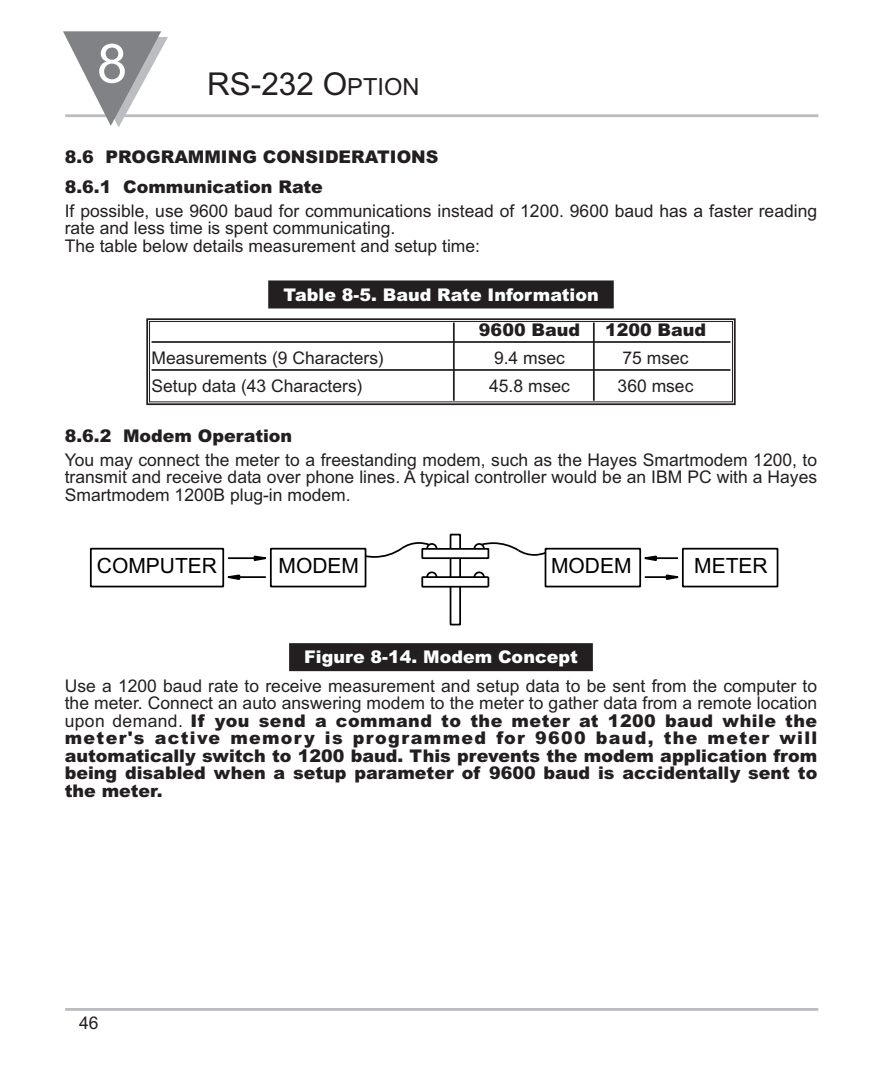
<style>
.page{position:relative;width:882px;height:1071px;background:#fff}
.page>*{position:absolute;margin:0;border:0;box-sizing:border-box;transform-origin:0 0}
.t1{font:54.25px "Arial";color:#fff}
.t2{font:31.5px "Arial";color:#231f20}
.t3{font:21px "Arial";color:#000}
.t4{font:900 17.5px/17.5px "Arial";color:#231f20}
.t5{font:17.5px/17.5px "Arial";color:#231f20}
.t6{font:900 17.5px "Arial";color:#fff}
.s1{font-size:23.62px}
.s2{font-weight:400}
</style>
<div class="page">
<hr style="left:65px;top:114px;width:753px;height:3px;background:#bcbdc0">
<hr style="left:65px;top:1008px;width:753px;height:3px;background:#bcbdc0">
<svg style="left:63px;top:31px;width:105px;height:96px"></svg>
<div style="left:268px;top:280px;width:346px;height:28px;background:#231f20"></div>
<div style="left:289px;top:643px;width:304px;height:28px;background:#231f20"></div>
<div style="left:270px;top:548px;width:96px;height:39px;border:2px solid #000"></div>
<div style="left:682px;top:548px;width:96px;height:39px;border:2px solid #000"></div>
<div style="left:545px;top:548px;width:96px;height:39px;border:2px solid #000"></div>
<svg style="left:253px;top:554px;width:20px;height:8px"></svg>
<hr style="left:228px;top:557px;width:27px;height:2px;background:#000">
<svg style="left:224px;top:573px;width:17px;height:8px"></svg>
<hr style="left:239px;top:576px;width:27px;height:2px;background:#000">
<svg style="left:638px;top:554px;width:20px;height:8px"></svg>
<hr style="left:656px;top:557px;width:22px;height:2px;background:#000">
<svg style="left:665px;top:573px;width:20px;height:8px"></svg>
<hr style="left:645px;top:576px;width:22px;height:2px;background:#000">
<div style="left:450px;top:586px;width:11px;height:39px;border:2px solid #000"></div>
<div style="left:450px;top:534px;width:11px;height:16px;border:2px solid #000"></div>
<svg style="left:363px;top:541px;width:185px;height:47px"></svg>
<div style="left:90px;top:548px;width:134px;height:39px;border:2px solid #000"></div>
<div style="left:146px;top:318px;width:590px;height:87px;border:2px solid #231f20"></div>
<div style="left:149px;top:321px;width:584px;height:81px;border:1px solid #231f20"></div>
<hr style="left:152px;top:341px;width:578px;height:2px;background:#231f20">
<hr style="left:152px;top:369px;width:578px;height:2px;background:#231f20">
<hr style="left:453px;top:323px;width:2px;height:78px;background:#231f20">
<hr style="left:593px;top:323px;width:2px;height:78px;background:#231f20">
<h1 class="t1" style="left:97px;top:44px;width:32px">8</h1>
<h2 class="t2" style="left:207px;top:72px;width:214px">RS-232 O<span class="s1">PTION</span></h2>
<p class="t4" style="left:65px;top:143px;width:375px;line-height:30.1px">8.6 PROGRAMMING CONSIDERATIONS<br>8.6.1 Communication Rate</p>
<p class="t5" style="left:65px;top:203px;width:754px">If possible, use 9600 baud for communications instead of 1200. 9600 baud has a faster reading rate and less time is spent communicating.<br>The table below details measurement and setup time:</p>
<p class="t6" style="left:283px;top:288px;width:317px">Table 8-5. Baud Rate Information</p>
<p class="t4" style="left:479px;top:323px;width:103px">9600 Baud</p>
<p class="t4" style="left:605px;top:323px;width:103px">1200 Baud</p>
<p class="t5" style="left:152px;top:351px;width:234px">Measurements (9 Characters)</p>
<p class="t5" style="left:494px;top:351px;width:72px">9.4 msec</p>
<p class="t5" style="left:622px;top:351px;width:68px">75 msec</p>
<p class="t5" style="left:152px;top:379px;width:213px">Setup data (43 Characters)</p>
<p class="t5" style="left:489px;top:379px;width:82px">45.8 msec</p>
<p class="t5" style="left:618px;top:379px;width:77px">360 msec</p>
<p class="t4" style="left:65px;top:429px;width:229px">8.6.2 Modem Operation</p>
<p class="t5" style="left:65px;top:453px;width:754px;text-align:justify">You may connect the meter to a freestanding modem, such as the Hayes Smartmodem 1200, to transmit and receive data over phone lines. A typical controller would be an IBM PC with a Hayes Smartmodem 1200B plug-in modem.</p>
<p class="t3" style="left:97px;top:558px;width:122px">COMPUTER</p>
<p class="t3" style="left:279px;top:558px;width:82px">MODEM</p>
<p class="t3" style="left:551px;top:558px;width:82px">MODEM</p>
<p class="t3" style="left:694px;top:558px;width:75px">METER</p>
<p class="t6" style="left:304px;top:651px;width:275px">Figure 8-14. Modem Concept</p>
<p class="t4" style="left:65px;top:679px;width:754px;text-align:justify"><span class="s2">Use a 1200 baud rate to receive measurement and setup data to be sent from the com puter to the meter. Connect an auto answer ing modem to the meter to gather data from a remote location upon demand.</span> If you send a command to the meter at 1200 baud while the meter's active memory is programmed for 9600 baud, the meter will automatically switch to 1200 baud. This prevents the modem application from being disabled when a setup parameter of 9600 baud is accidentally sent to the meter.</p>
<p class="t5" style="left:79px;top:1016px;width:21px">46</p>
</div>
